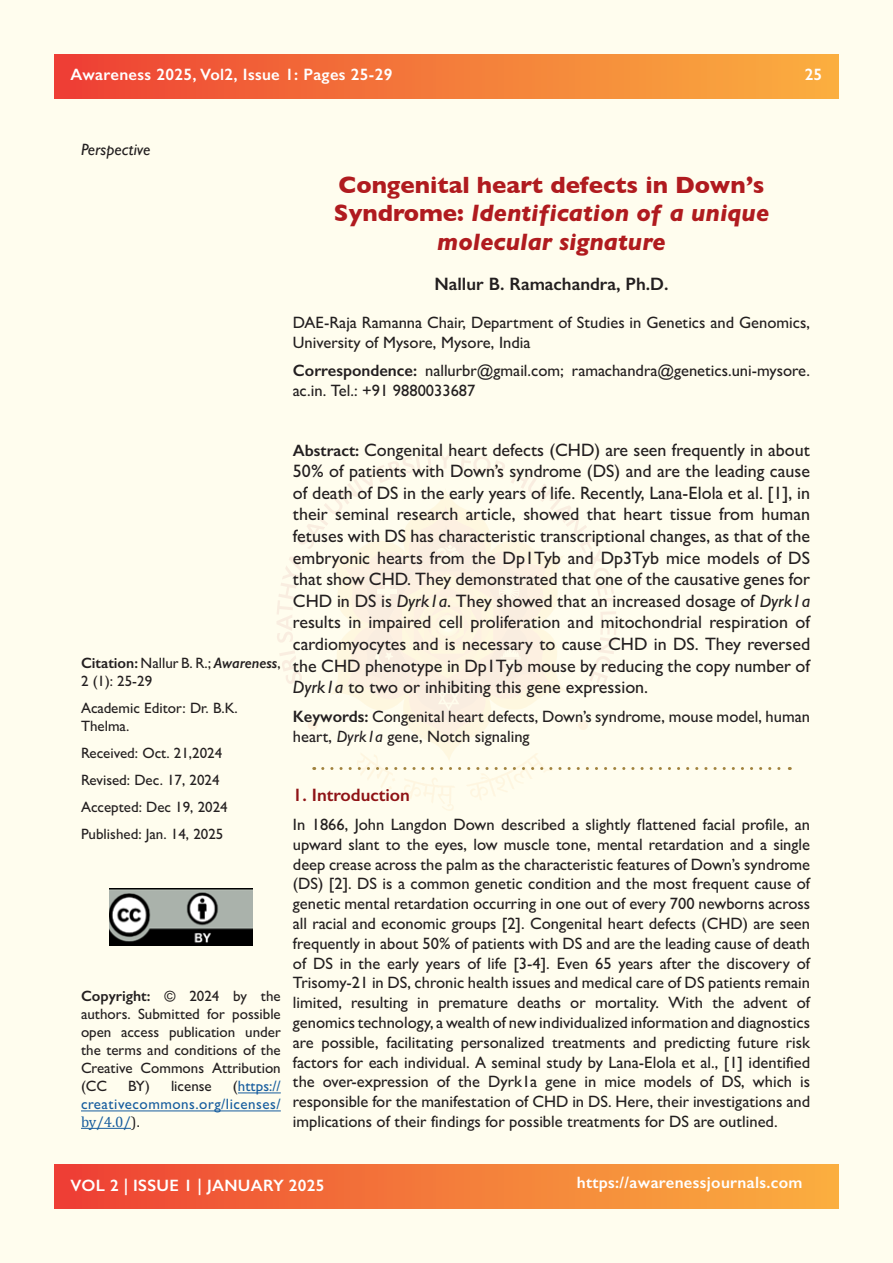
<style>
.page{position:relative;width:893px;height:1263px;background:#fff}
.page>*{position:absolute;margin:0;border:0;box-sizing:border-box;transform-origin:0 0}
.t1{font:italic 800 24px/28.8px "Gill Sans";color:#b01b1f;text-align:center}
.t2{font:500 18px/21.6px "Gill Sans";color:#231f20;text-align:justify}
.t3{font:600 18px "Gill Sans";color:#231f20}
.t4{font:600 18px "Gill Sans";color:#8f1316}
.t5{font:500 16.5px/19.8px "Gill Sans";color:#231f20}
.t6{font:600 16.5px "Gill Sans";letter-spacing:.02em;color:#fff}
.t7{font:italic 500 16.5px "Gill Sans";color:#231f20}
.t8{font:500 15px/18px "Gill Sans";color:#231f20}
.t9{font:500 15px/18px "Gill Sans";letter-spacing:.035em;color:#175d9e;text-align:justify}
.s1{font-weight:700;font-style:normal}
.s2{font-weight:600}
.s3{font-weight:600;font-style:italic}
.s4{color:#231f20}
.s5{font-family:"Cambria";font-weight:400}
.s6{font-family:"Cambria";font-weight:400;color:#231f20}
.s7{font-weight:600;font-size:16.5px}
.s8{font-style:italic}
</style>
<div class="page">
<div style="left:0;top:0;width:892px;height:1263px;background:#fffdee"></div>
<div style="left:54px;top:54px;width:785px;height:44px;background:linear-gradient(to right,#ee4234,#fab140)"></div>
<div style="left:54px;top:1165px;width:785px;height:44px;background:linear-gradient(to right,#ee4234,#fab140)"></div>
<hr style="left:238px;top:1092px;width:43px;height:1px;background:#175d9e">
<hr style="left:81px;top:1110px;width:200px;height:1px;background:#175d9e">
<hr style="left:81px;top:1128px;width:50px;height:1px;background:#175d9e">
<img style="left:109px;top:889px;width:144px;height:56px">
<svg style="left:277px;top:453px;width:513px;height:358px"></svg>
<p class="t6" style="left:71px;top:64px;width:323px">Awareness 2025, Vol2, Issue 1: Pages 25-29</p>
<p class="t6" style="left:805px;top:64px;width:19px">25</p>
<p class="t7" style="left:81px;top:140px;width:71px">Perspective</p>
<p class="t1" style="left:334px;top:170px;width:437px"><span class="s1">Congenital heart defects in Down’s<br>Syndrome:</span> Identification of a unique molecular signature</p>
<p class="t3" style="left:434px;top:273px;width:236px">Nallur B. Ramachandra, Ph.D.</p>
<p class="t5" style="left:293px;top:312px;width:519px">DAE-Raja Ramanna Chair, Department of Studies in Genetics and Genomics,<br>University of Mysore, Mysore, India</p>
<p class="t5" style="left:293px;top:361px;width:519px"><span class="s2">Correspondence:</span> nallurbr@gmail.com; ramachandra@genetics.uni-mysore. ac.in. Tel.: +91 9880033687</p>
<p class="t8" style="left:81px;top:654px;width:201px"><span class="s2">Citation:</span> Nallur B. R.; <span class="s3">Awareness</span>,<br>2 (1): 25-29</p>
<p class="t8" style="left:81px;top:699px;width:158px">Academic Editor: Dr. B.K.<br>Thelma.</p>
<p class="t8" style="left:81px;top:744px;width:143px">Received: Oct. 21,2024</p>
<p class="t8" style="left:81px;top:771px;width:140px">Revised: Dec. 17, 2024</p>
<p class="t8" style="left:81px;top:798px;width:148px">Accepted: Dec 19, 2024</p>
<p class="t8" style="left:81px;top:825px;width:144px">Published: Jan. 14, 2025</p>
<p class="t8" style="left:81px;top:987px;width:201px;text-align:justify"><span class="s2">Copyright:</span> © 2024 by the authors. Submitted for possible open access publication under the terms and conditions of the Creative Commons Attribution (CC</p>
<p class="t9" style="left:81px;top:1077px;width:201px;text-indent:152px"><span class="s4">(</span>https:// creativecommons.org/licenses/ <span class="s5">by/4.0/</span><span class="s6">).</span></p>
<p class="t8" style="left:128px;top:1077px;width:85px">BY) license</p>
<p class="t2" style="left:293px;top:438px;width:519px"><span class="s7">Abstract:</span> Congenital heart defects (CHD) are seen frequently in about 50% of patients with Down’s syndrome (DS) and are the leading cause of death of DS in the early years of life. Recently, Lana-Elola et al. [1], in their seminal research article, showed that heart tissue from human fetuses with DS has characteristic transcriptional changes, as that of the embryonic hearts from the Dp1Tyb and Dp3Tyb mice models of DS that show CHD. They demonstrated that one of the causative genes for CHD in DS is <span class="s8">Dyrk1a</span>. They showed that an increased dosage of <span class="s8">Dyrk1a </span>results in impaired cell proliferation and mitochondrial respiration of cardiomyocytes and is necessary to cause CHD in DS. They reversed the CHD phenotype in Dp1Tyb mouse by reducing the copy number of <span class="s8">Dyrk1a</span> to two or inhibiting this gene expression.</p>
<p class="t5" style="left:293px;top:706px;width:519px"><span class="s2">Keywords:</span> Congenital heart defects, Down’s syndrome, mouse model, human heart, <span class="s8">Dyrk1a</span> gene, Notch signaling</p>
<p class="t4" style="left:293px;top:784px;width:119px">1. Introduction</p>
<p class="t5" style="left:293px;top:814px;width:519px;text-align:justify">In 1866, John Langdon Down described a slightly flattened facial profile, an upward slant to the eyes, low muscle tone, mental retardation and a single deep crease across the palm as the characteristic features of Down’s syndrome (DS) [2]. DS is a common genetic condition and the most frequent cause of genetic mental retardation occurring in one out of every 700 newborns across all racial and economic groups [2]. Congenital heart defects (CHD) are seen frequently in about 50% of patients with DS and are the leading cause of death of DS in the early years of life [3-4]. Even 65 years after the discovery of Trisomy-21 in DS, chronic health issues and medical care of DS patients remain limited, resulting in premature deaths or mortality. With the advent of genomics technology, a wealth of new individualized information and diagnostics are possible, facilitating personalized treatments and predicting future risk factors for each individual. A seminal study by Lana-Elola et al., [1] identified the over-expression of the Dyrk1a gene in mice models of DS, which is responsible for the manifestation of CHD in DS. Here, their investigations and implications of their findings for possible treatments for DS are outlined.</p>
<p class="t6" style="left:71px;top:1175px;width:256px">VOL 2 | ISSUE 1 | JANUARY 2025</p>
<p class="t6" style="left:577px;top:1173px;width:227px">https://awarenessjournals.com</p>
</div>
